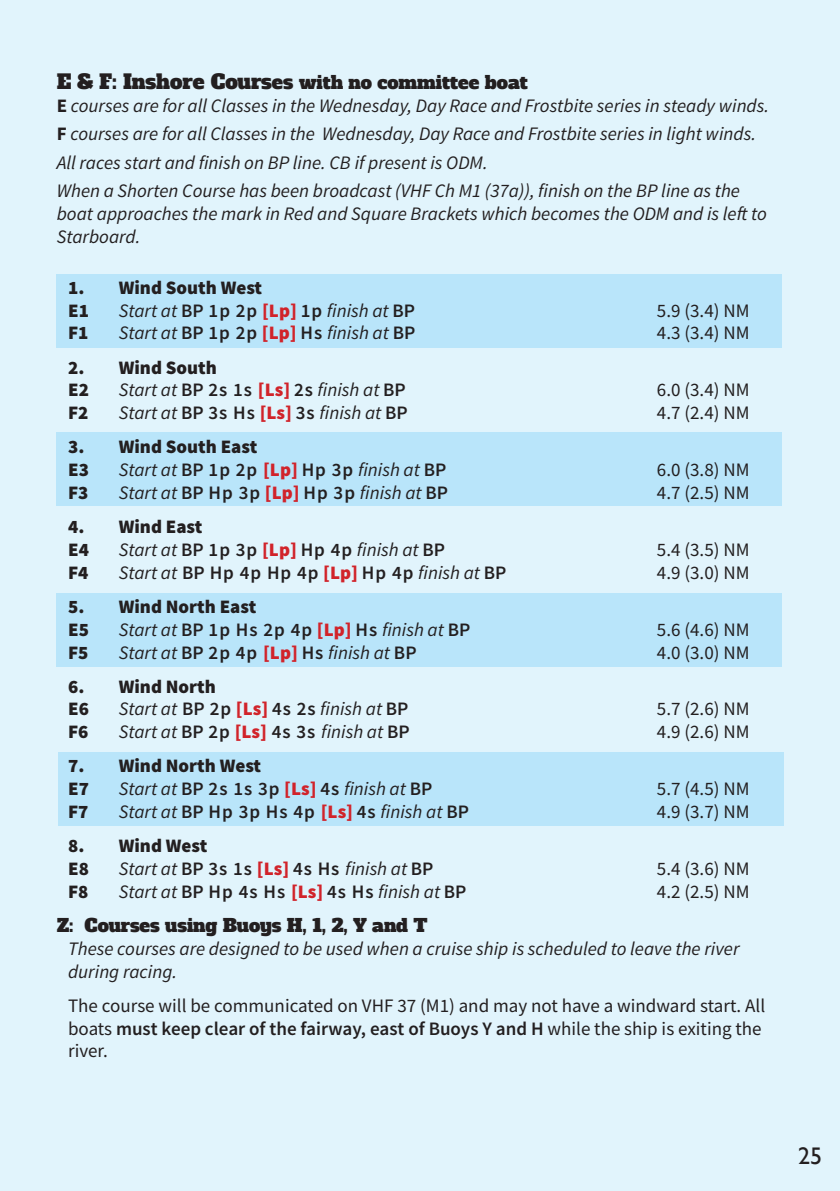
<style>
.page{position:relative;width:840px;height:1191px;background:#fff}
.page>*{position:absolute;margin:0;border:0;box-sizing:border-box;transform-origin:0 0}
.t1{font:24px "Gill Sans";color:#231f20}
._9_5_body_copy{font:italic 19px/22.8px "Source Sans Pro";color:#231f20}
._9_5_body_copy-2{font:19px/22.8px "Source Sans Pro";color:#231f20}
._9_5_body_copy-3{font:900 19px "Source Sans Pro";color:#231f20}
._9_5_body_copy-4{font:600 19px "Source Sans Pro";letter-spacing:.05em;color:#231f20}
.C_ALPHA_HEAD_9_5{font:18px "Alfa Slab One";color:#231f20}
.s1{font-size:20px}
.s2{font-size:19px}
.s3{font-weight:700;font-style:normal}
.s4{font-weight:600;font-style:normal}
.s5{font-weight:900;font-style:normal;color:#d1232a}
.s6{font-weight:400;font-style:italic}
.s7{font-weight:900;color:#d1232a}
.s8{font-weight:600}
</style>
<div class="page">
<div style="left:0;top:0;width:839px;height:1191px;background:#e1f4fc"></div>
<div style="left:57px;top:274px;width:724px;height:73px;background:#b9e5fa"></div>
<div style="left:57px;top:432px;width:724px;height:73px;background:#b9e5fa"></div>
<div style="left:57px;top:592px;width:724px;height:74px;background:#b9e5fa"></div>
<div style="left:58px;top:752px;width:724px;height:74px;background:#b9e5fa"></div>
<p class="C_ALPHA_HEAD_9_5" style="left:57px;top:70px;width:472px"><span class="s1">E &amp; F: Inshore Cours</span><span class="s2">es</span> with no committee boat</p>
<p class="_9_5_body_copy" style="left:57px;top:94px;width:713px"><span class="s3">E</span> courses are for all Classes in the Wednesday, Day Race and Frostbite series in steady winds.</p>
<p class="_9_5_body_copy" style="left:57px;top:122px;width:700px"><span class="s3">F</span> courses are for all Classes in the Wednesday, Day Race and Frostbite series in light winds.</p>
<p class="_9_5_body_copy" style="left:57px;top:151px;width:432px">All races start and finish on BP line. CB if present is ODM.</p>
<p class="_9_5_body_copy" style="left:57px;top:179px;width:711px">When a Shorten Course has been broadcast (VHF Ch M1 (37a)), finish on the BP line as the boat approaches the mark in Red and Square Brackets which becomes the ODM and is left to<br>Starboard.</p>
<p class="_9_5_body_copy-3" style="left:68px;top:274px;width:195px">1. Wind South West</p>
<p class="_9_5_body_copy-3" style="left:68px;top:297px;width:22px">E1</p>
<p class="_9_5_body_copy" style="left:119px;top:299px;width:298px">Start at <span class="s4">BP 1p 2p</span> <span class="s5">[Lp]</span> <span class="s4">1p</span> finish at <span class="s4">BP</span></p>
<p class="_9_5_body_copy-2" style="left:656px;top:299px;width:94px">5.9 (3.4) NM</p>
<p class="_9_5_body_copy-3" style="left:68px;top:320px;width:22px">F1</p>
<p class="_9_5_body_copy" style="left:119px;top:321px;width:298px">Start at <span class="s4">BP 1p 2p</span> <span class="s5">[Lp]</span> <span class="s4">Hs</span> finish at <span class="s4">BP</span></p>
<p class="_9_5_body_copy-2" style="left:656px;top:321px;width:94px">4.3 (3.4) NM</p>
<p class="_9_5_body_copy-3" style="left:68px;top:354px;width:150px">2. Wind South</p>
<p class="_9_5_body_copy-3" style="left:68px;top:377px;width:22px">E2</p>
<p class="_9_5_body_copy" style="left:119px;top:378px;width:288px">Start at <span class="s4">BP 2s 1s</span> <span class="s5">[Ls]</span> <span class="s4">2s</span> finish at <span class="s4">BP</span></p>
<p class="_9_5_body_copy-2" style="left:656px;top:378px;width:94px">6.0 (3.4) NM</p>
<p class="_9_5_body_copy-3" style="left:68px;top:400px;width:22px">F2</p>
<p class="_9_5_body_copy" style="left:119px;top:401px;width:290px">Start at <span class="s4">BP 3s Hs</span> <span class="s5">[Ls]</span> <span class="s4">3s</span> finish at <span class="s4">BP</span></p>
<p class="_9_5_body_copy-2" style="left:656px;top:401px;width:94px">4.7 (2.4) NM</p>
<p class="_9_5_body_copy-3" style="left:68px;top:434px;width:191px">3. Wind South East</p>
<p class="_9_5_body_copy-3" style="left:68px;top:457px;width:22px">E3</p>
<p class="_9_5_body_copy" style="left:119px;top:458px;width:329px">Start at <span class="s4">BP 1p 2p</span> <span class="s5">[Lp]</span> <span class="s4">Hp 3p</span> finish at <span class="s4">BP</span></p>
<p class="_9_5_body_copy-2" style="left:656px;top:458px;width:94px">6.0 (3.8) NM</p>
<p class="_9_5_body_copy-3" style="left:68px;top:479px;width:22px">F3</p>
<p class="_9_5_body_copy" style="left:119px;top:481px;width:330px">Start at <span class="s4">BP Hp 3p</span> <span class="s5">[Lp]</span> <span class="s4">Hp 3p</span> finish at <span class="s4">BP</span></p>
<p class="_9_5_body_copy-2" style="left:656px;top:481px;width:94px">4.7 (2.5) NM</p>
<p class="_9_5_body_copy-3" style="left:68px;top:513px;width:136px">4. Wind East</p>
<p class="_9_5_body_copy-3" style="left:68px;top:536px;width:22px">E4</p>
<p class="_9_5_body_copy" style="left:119px;top:538px;width:327px">Start at <span class="s4">BP 1p 3p</span> <span class="s5">[Lp]</span> <span class="s4">Hp 4p</span> finish at <span class="s4">BP</span></p>
<p class="_9_5_body_copy-2" style="left:656px;top:538px;width:94px">5.4 (3.5) NM</p>
<p class="_9_5_body_copy-3" style="left:68px;top:559px;width:22px">F4</p>
<p class="_9_5_body_copy-4" style="left:119px;top:560px;width:389px"><span class="s6">Start at</span> BP Hp 4p Hp 4p <span class="s7">[Lp]</span> Hp 4p <span class="s6">finish at</span> BP</p>
<p class="_9_5_body_copy-2" style="left:656px;top:561px;width:94px">4.9 (3.0) NM</p>
<p class="_9_5_body_copy-3" style="left:68px;top:593px;width:190px">5. Wind North East</p>
<p class="_9_5_body_copy-3" style="left:68px;top:616px;width:22px">E5</p>
<p class="_9_5_body_copy" style="left:119px;top:618px;width:353px">Start at <span class="s4">BP 1p Hs 2p 4p</span> <span class="s5">[Lp]</span> <span class="s4">Hs</span> finish at <span class="s4">BP</span></p>
<p class="_9_5_body_copy-2" style="left:656px;top:618px;width:94px">5.6 (4.6) NM</p>
<p class="_9_5_body_copy-3" style="left:68px;top:639px;width:22px">F5</p>
<p class="_9_5_body_copy" style="left:119px;top:640px;width:299px">Start at <span class="s4">BP 2p 4p</span> <span class="s5">[Lp]</span> <span class="s4">Hs</span> finish at <span class="s4">BP</span></p>
<p class="_9_5_body_copy-2" style="left:656px;top:640px;width:94px">4.0 (3.0) NM</p>
<p class="_9_5_body_copy-3" style="left:68px;top:673px;width:149px">6. Wind North</p>
<p class="_9_5_body_copy-3" style="left:68px;top:696px;width:22px">E6</p>
<p class="_9_5_body_copy" style="left:119px;top:697px;width:291px">Start at <span class="s4">BP 2p</span> <span class="s5">[Ls]</span> <span class="s4">4s 2s</span> finish at <span class="s4">BP</span></p>
<p class="_9_5_body_copy-2" style="left:656px;top:697px;width:94px">5.7 (2.6) NM</p>
<p class="_9_5_body_copy-3" style="left:68px;top:719px;width:22px">F6</p>
<p class="_9_5_body_copy" style="left:119px;top:720px;width:292px">Start at <span class="s4">BP 2p</span> <span class="s5">[Ls]</span> <span class="s4">4s 3s</span> finish at <span class="s4">BP</span></p>
<p class="_9_5_body_copy-2" style="left:656px;top:720px;width:94px">4.9 (2.6) NM</p>
<p class="_9_5_body_copy-3" style="left:68px;top:753px;width:194px">7. Wind North West</p>
<p class="_9_5_body_copy-3" style="left:68px;top:775px;width:22px">E7</p>
<p class="_9_5_body_copy" style="left:119px;top:777px;width:315px">Start at <span class="s4">BP 2s 1s 3p</span> <span class="s5">[Ls]</span> <span class="s4">4s</span> finish at <span class="s4">BP</span></p>
<p class="_9_5_body_copy-2" style="left:656px;top:777px;width:94px">5.7 (4.5) NM</p>
<p class="_9_5_body_copy-3" style="left:68px;top:798px;width:22px">F7</p>
<p class="_9_5_body_copy" style="left:119px;top:800px;width:351px">Start at <span class="s4">BP Hp 3p Hs 4p</span> <span class="s5">[Ls]</span> <span class="s4">4s</span> finish at <span class="s4">BP</span></p>
<p class="_9_5_body_copy-2" style="left:656px;top:800px;width:94px">4.9 (3.7) NM</p>
<p class="_9_5_body_copy-3" style="left:68px;top:832px;width:141px">8. Wind West</p>
<p class="_9_5_body_copy-3" style="left:68px;top:855px;width:22px">E8</p>
<p class="_9_5_body_copy" style="left:119px;top:857px;width:316px">Start at <span class="s4">BP 3s 1s</span> <span class="s5">[Ls]</span> <span class="s4">4s Hs</span> finish at <span class="s4">BP</span></p>
<p class="_9_5_body_copy-2" style="left:656px;top:857px;width:94px">5.4 (3.6) NM</p>
<p class="_9_5_body_copy-3" style="left:68px;top:878px;width:22px">F8</p>
<p class="_9_5_body_copy" style="left:119px;top:880px;width:349px">Start at <span class="s4">BP Hp 4s Hs</span> <span class="s5">[Ls]</span> <span class="s4">4s Hs</span> finish at <span class="s4">BP</span></p>
<p class="_9_5_body_copy-2" style="left:656px;top:880px;width:94px">4.2 (2.5) NM</p>
<p class="C_ALPHA_HEAD_9_5" style="left:57px;top:913px;width:372px">Z: Courses using Buoys H, 1, 2, Y and T</p>
<p class="_9_5_body_copy" style="left:68px;top:937px;width:672px">These courses are designed to be used when a cruise ship is scheduled to leave the river during racing.</p>
<p class="_9_5_body_copy-2" style="left:68px;top:994px;width:698px">The course will be communicated on VHF 37 (M1) and may not have a windward start. All boats <span class="s8">must keep clear of the fairway, east of Buoys Y and H</span> while the ship is exiting the river.</p>
<p class="t1" style="left:797px;top:1141px;width:25px">25</p>
</div>
